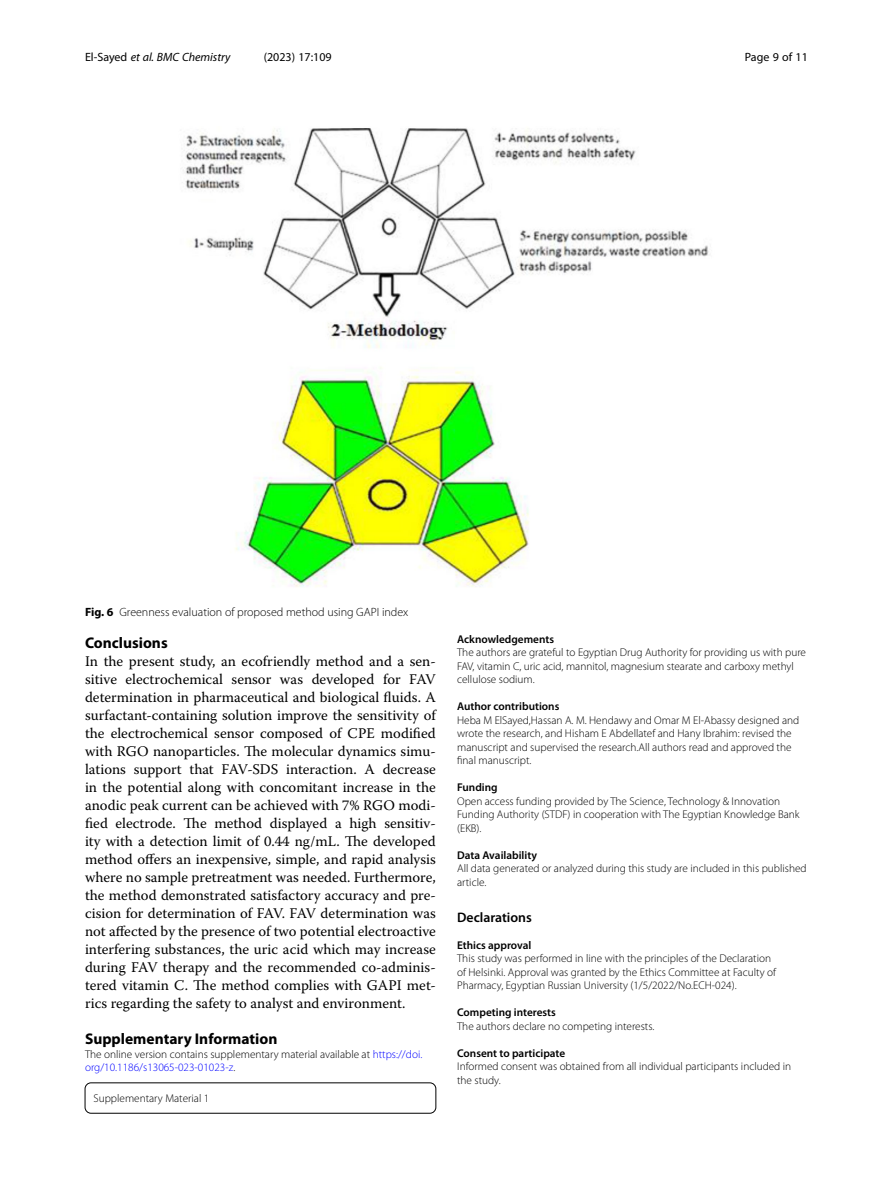
<style>
.page{position:relative;width:893px;height:1191px;background:#fff}
.page>*{position:absolute;margin:0;border:0;box-sizing:border-box;transform-origin:0 0}
.Head_1{font:700 15.45px "Myriad Pro";color:#000}
.Body_Text{font:14.7px/18px "Warnock Pro";color:#000;text-align:justify}
.Ethics_Declarations{font:600 13.8px "Myriad Pro";color:#000}
.Figure_Caption{font:300 12px "Myriad Pro";color:#000}
.t1{font:italic 12px "Myriad Pro";color:#000}
.t2{font:12px "Myriad Pro";color:#000}
.Ethics_Declarations-2{font:300 11.25px/13.5px "Myriad Pro";color:#000}
.Author_Contribution{font:300 11.25px/13.5px "Myriad Pro";color:#000}
.Acknowledgements{font:300 11.25px/13.5px "Myriad Pro";color:#000}
.Funding{font:300 11.25px/13.5px "Myriad Pro";color:#000}
.Endmatter_Heading{font:600 11.25px "Myriad Pro";color:#000}
.Article_Note_ESM{font:300 11.25px/13.5px "Myriad Pro";color:#000}
.Materials_Availabili{font:300 11.25px/13.5px "Myriad Pro";color:#000}
.Additional_File_Info{font:300 11.25px "Myriad Pro";color:#000}
.s1{font-style:normal}
.s2{font-weight:700}
.s3{color:#00f}
</style>
<div class="page">
<div style="left:85px;top:1082px;width:351px;height:31px;border:1px solid #000;border-radius:6px"></div>
<img style="left:182px;top:128px;width:527px;height:459px">
<p class="t1" style="left:85px;top:50px;width:147px"><span class="s1">El-Sayed</span> et al. BMC Chemistry</p>
<p class="t2" style="left:264px;top:50px;width:70px">(2023) 17:109</p>
<p class="t2" style="left:745px;top:50px;width:65px">Page 9 of 11</p>
<p class="Figure_Caption" style="left:85px;top:605px;width:325px"><span class="s2">Fig. 6</span> Greenness evaluation of proposed method using GAPI index</p>
<p class="Head_1" style="left:85px;top:633px;width:84px">Conclusions</p>
<p class="Body_Text" style="left:85px;top:652px;width:352px">In the present study, an ecofriendly method and a sen&shy;sitive electrochemical sensor was developed for FAV determination in pharmaceutical and biological fluids. A surfactant-containing solution improve the sensitivity of the electrochemical sensor composed of CPE modified with RGO nanoparticles. The molecular dynamics simu&shy;lations support that FAV-SDS interaction. A decrease in the potential along with concomitant increase in the anodic peak current can be achieved with 7% RGO modi&shy;fied electrode. The method displayed a high sensitiv&shy;ity with a detection limit of 0.44 ng/mL. The developed method offers an inexpensive, simple, and rapid analysis where no sample pretreatment was needed. Furthermore, the method demonstrated satisfactory accuracy and pre&shy;cision for determination of FAV. FAV determination was not affected by the presence of two potential electroactive interfering substances, the uric acid which may increase during FAV therapy and the recommended co-adminis&shy;tered vitamin C. The method complies with GAPI met&shy;rics regarding the safety to analyst and environment.</p>
<p class="Head_1" style="left:85px;top:1029px;width:194px">Supplementary Information</p>
<p class="Article_Note_ESM" style="left:85px;top:1047px;width:339px">The online version contains supplementary material available at <span class="s3">https://doi. org/10.1186/s13065-023-01023-z</span>.</p>
<p class="Additional_File_Info" style="left:94px;top:1092px;width:117px">Supplementary Material 1</p>
<p class="Endmatter_Heading" style="left:457px;top:631px;width:98px">Acknowledgements</p>
<p class="Acknowledgements" style="left:457px;top:646px;width:350px">The authors are grateful to Egyptian Drug Authority for providing us with pure<br>FAV, vitamin C, uric acid, mannitol, magnesium stearate and carboxy methyl cellulose sodium.</p>
<p class="Endmatter_Heading" style="left:457px;top:699px;width:104px">Author contributions</p>
<p class="Author_Contribution" style="left:457px;top:713px;width:344px">Heba M ElSayed,Hassan A. M. Hendawy and Omar M El-Abassy designed and wrote the research, and Hisham E Abdellatef and Hany Ibrahim: revised the manuscript and supervised the research.All authors read and approved the final manuscript.</p>
<p class="Endmatter_Heading" style="left:457px;top:780px;width:42px">Funding</p>
<p class="Funding" style="left:457px;top:794px;width:344px">Open access funding provided by The Science, Technology &amp; Innovation<br>Funding Authority (STDF) in cooperation with The Egyptian Knowledge Bank (EKB).</p>
<p class="Endmatter_Heading" style="left:457px;top:847px;width:81px">Data Availability</p>
<p class="Materials_Availabili" style="left:457px;top:862px;width:351px">All data generated or analyzed during this study are included in this published article.</p>
<p class="Ethics_Declarations" style="left:457px;top:908px;width:76px">Declarations</p>
<p class="Endmatter_Heading" style="left:457px;top:937px;width:76px">Ethics approval</p>
<p class="Ethics_Declarations-2" style="left:457px;top:952px;width:320px">This study was performed in line with the principles of the Declaration of Helsinki. Approval was granted by the Ethics Committee at Faculty of<br>Pharmacy, Egyptian Russian University (1/5/2022/No.ECH-024).</p>
<p class="Endmatter_Heading" style="left:457px;top:1005px;width:100px">Competing interests</p>
<p class="Ethics_Declarations-2" style="left:457px;top:1019px;width:199px">The authors declare no competing interests.</p>
<p class="Endmatter_Heading" style="left:457px;top:1045px;width:110px">Consent to participate</p>
<p class="Ethics_Declarations-2" style="left:457px;top:1060px;width:336px">Informed consent was obtained from all individual participants included in the study.</p>
</div>
